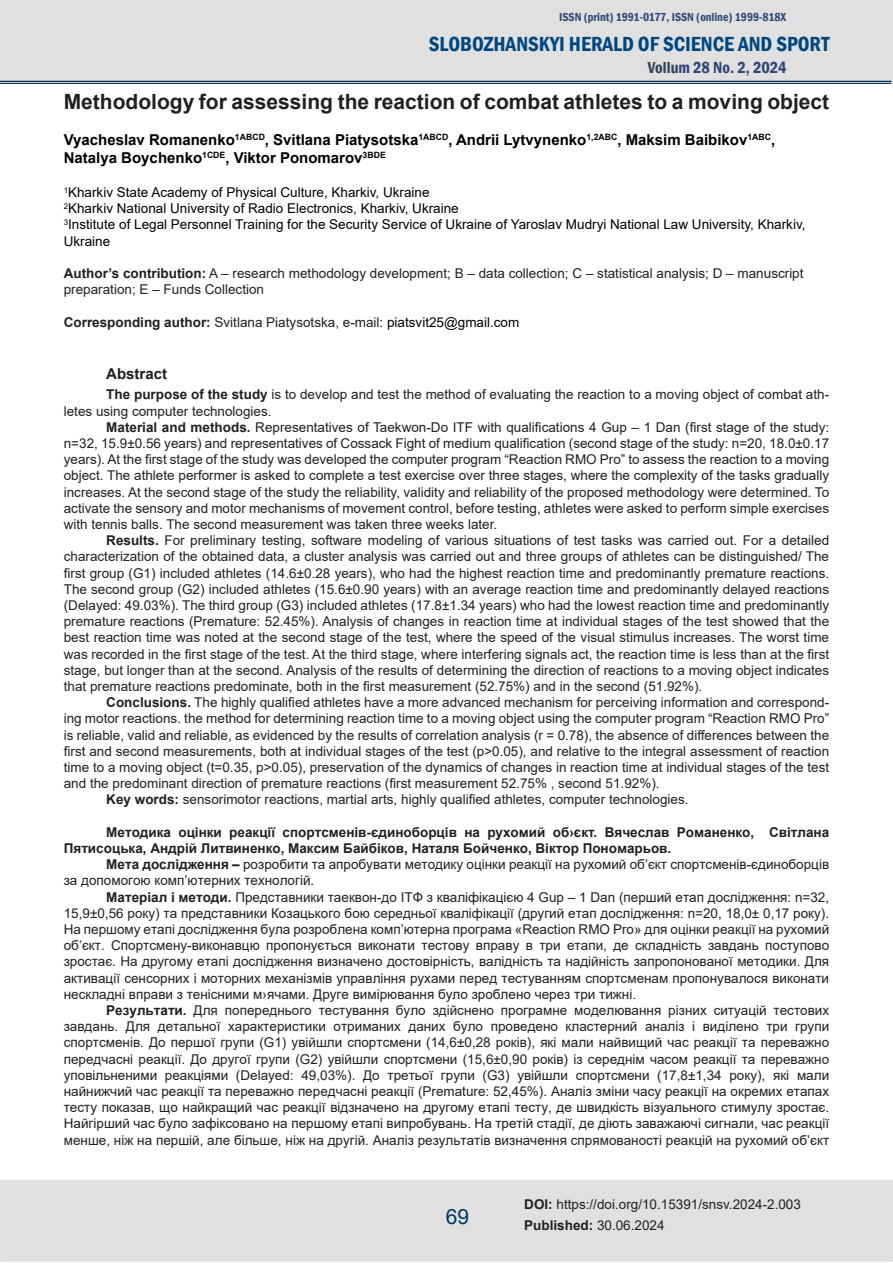
<style>
.page{position:relative;width:893px;height:1263px;background:#fff}
.page>*{position:absolute;margin:0;border:0;box-sizing:border-box;transform-origin:0 0}
.t1{font:700 21px "Arial";color:#231f20}
.t2{font:600 condensed 21px "Franklin Gothic";color:#00477f}
.t3{font:21px "Arial";color:#036}
.t4{font:600 condensed 16.5px "Franklin Gothic";color:#314677}
.t5{font:700 15px/18px "Arial";color:#000}
.Основний_текст{font:700 15px "Arial";color:#231f20}
.Основний_текст-2{font:13.5px/16.2px "Arial";color:#231f20;text-align:justify}
.t6{font:13.5px/16.2px "Arial";color:#000}
.Основний_текст-3{font:700 13.5px/16.2px "Arial";color:#231f20}
.t7{font:600 condensed 12px "Franklin Gothic";color:#314a76}
.s1{color:#314f5b}
.s2{color:#31455d}
.s3{font-weight:700}
.s4{color:#000}
.s5{font-weight:400}
</style>
<div class="page">
<div style="left:0;top:1180px;width:893px;height:82px;background:#e0e0e0"></div>
<div style="left:0;top:0;width:893px;height:82px;background:#e0e0e0;border:2px solid #e1e2e4"></div>
<hr style="left:0;top:81px;width:891px;height:1px;background:#0c3153">
<hr style="left:0;top:83px;width:891px;height:1px;background:#0c3153">
<p class="t7" style="left:559px;top:9px;width:229px"><span class="s1">I</span>SSN (print) 1991-0177, ISSN (online) 1999-818X</p>
<p class="t4" style="left:648px;top:57px;width:140px"><span class="s2">Vollu</span>m 28 No. 2, 2024</p>
<h1 class="t2" style="left:429px;top:30px;width:402px">SLOBOZHANSKYI HERALD OF SCIENCE AND SPORT</h1>
<p class="t1" style="left:64px;top:87px;width:767px">Methodology for assessing the reaction of combat athletes to a moving object</p>
<p class="t5" style="left:64px;top:131px;width:713px">Vyacheslav Romanenko<sup>1ABCD</sup>, Svitlana Рiatysotska<sup>1ABCD</sup>, Andrii Lytvynenko<sup>1,2ABC</sup>, Maksim Baibikov<sup>1ABC</sup>,<br>Natalya Boychenko<sup>1CDЕ</sup>, Viktor Ponomarov<sup>3BDЕ</sup></p>
<p class="t6" style="left:64px;top:184px;width:367px"><sup>1</sup>Kharkiv State Academy of Physical Culture, Kharkiv, Ukraine</p>
<p class="t6" style="left:64px;top:200px;width:396px"><sup>2</sup>Kharkiv National University of Radio Electronics, Kharkiv, Ukraine</p>
<p class="t6" style="left:64px;top:217px;width:743px"><sup>3</sup>Institute of Legal Personnel Training for the Security Service of Ukraine of Yaroslav Mudryi National Law University, Kharkiv,<br>Ukraine</p>
<p class="Основний_текст-2" style="left:64px;top:265px;width:741px"><span class="s3">Author’s contribution:</span> A – research methodology development; B – data collection; C – statistical analysis; D – manuscript preparation; E – Funds Collection</p>
<p class="Основний_текст-2" style="left:64px;top:314px;width:457px"><span class="s3">Corresponding author:</span> Svitlana Рiatysotska, e-mail: <span class="s4">piatsvit25@gmail.com</span></p>
<p class="Основний_текст" style="left:106px;top:363px;width:62px">Abstract</p>
<p class="Основний_текст-2" style="left:64px;top:386px;width:767px;text-indent:43px"><span class="s3">The purpose of the study</span> is to develop and test the method of evaluating the reaction to a moving object of combat ath&shy;letes using computer technologies.</p>
<p class="Основний_текст-2" style="left:64px;top:419px;width:767px;text-indent:43px"><span class="s3">Material and methods.</span> Representatives of Taekwon-Do ITF with qualifications 4 Gup – 1 Dan (first stage of the study: n=32, 15.9±0.56 years) and representatives of Cossack Fight of medium qualification (second stage of the study: n=20, 18.0±0.17 years). At the first stage of the study was developed the computer program “Reaction RMO Pro” to assess the reaction to a moving object. The athlete performer is asked to complete a test exercise over three stages, where the complexity of the tasks gradually increases. At the second stage of the study the reliability, validity and reliability of the proposed methodology were determined. To activate the sensory and motor mechanisms of movement control, before testing, athletes were asked to perform simple exercises with tennis balls. The second measurement was taken three weeks later.</p>
<p class="Основний_текст-2" style="left:64px;top:532px;width:767px;text-indent:43px"><span class="s3">Results.</span> For preliminary testing, software modeling of various situations of test tasks was carried out. For a detailed characterization of the obtained data, a cluster analysis was carried out and three groups of athletes can be distinguished/ The first group (G1) included athletes (14.6±0.28 years), who had the highest reaction time and predominantly premature reactions.<br>The second group (G2) included athletes (15.6±0.90 years) with an average reaction time and predominantly delayed reactions (Delayed: 49.03%). The third group (G3) included athletes (17.8±1.34 years) who had the lowest reaction time and predominantly premature reactions (Premature: 52.45%). Analysis of changes in reaction time at individual stages of the test showed that the best reaction time was noted at the second stage of the test, where the speed of the visual stimulus increases. The worst time was recorded in the first stage of the test. At the third stage, where interfering signals act, the reaction time is less than at the first stage, but longer than at the second. Analysis of the results of determining the direction of reactions to a moving object indicates that premature reactions predominate, both in the first measurement (52.75%) and in the second (51.92%).</p>
<p class="Основний_текст-2" style="left:64px;top:694px;width:767px;text-indent:43px"><span class="s3">Conclusions.</span> The highly qualified athletes have a more advanced mechanism for perceiving information and correspond&shy;ing motor reactions. the method for determining reaction time to a moving object using the computer program “Reaction RMO Pro” is reliable, valid and reliable, as evidenced by the results of correlation analysis (r = 0.78), the absence of differences between the first and second measurements, both at individual stages of the test (p&gt;0.05), and relative to the integral assessment of reaction time to a moving object (t=0.35, p&gt;0.05), preservation of the dynamics of changes in reaction time at individual stages of the test and the predominant direction of premature reactions (first measurement 52.75% , second 51.92%).</p>
<p class="Основний_текст-2" style="left:106px;top:791px;width:584px"><span class="s3">Key words:</span> sensorimotor reactions, martial arts, highly qualified athletes, computer technologies.</p>
<p class="Основний_текст-3" style="left:64px;top:824px;width:767px;text-indent:43px">Методика оцінки реакції спортсменів-єдиноборців на рухомий об›єкт. Вячеслав Романенко, Світлана<br>Пятисоцька, Андрій Литвиненко, Максим Байбіков, Наталя Бойченко, Віктор Пономарьов.</p>
<p class="Основний_текст-2" style="left:64px;top:856px;width:767px;text-indent:43px"><span class="s3">Мета дослідження –</span> розробити та апробувати методику оцінки реакції на рухомий об’єкт спортсменів-єдиноборців за допомогою комп’ютерних технологій.</p>
<p class="Основний_текст-2" style="left:64px;top:889px;width:767px;text-indent:43px"><span class="s3">Матеріал і методи.</span> Представники таеквон-до ІТФ з кваліфікацією 4 Gup – 1 Dan (перший етап дослідження: n=32, 15,9±0,56 року) та представники Козацького бою середньої кваліфікації (другий етап дослідження: n=20, 18,0± 0,17 року).<br>На першому етапі дослідження була розроблена комп’ютерна програма «Reaction RMO Pro» для оцінки реакції на рухомий об’єкт. Спортсмену-виконавцю пропонується виконати тестову вправу в три етапи, де складність завдань поступово зростає. На другому етапі дослідження визначено достовірність, валідність та надійність запропонованої методики. Для активації сенсорних і моторних механізмів управління рухами перед тестуванням спортсменам пропонувалося виконати нескладні вправи з тенісними м›ячами. Друге вимірювання було зроблено через три тижні.</p>
<p class="Основний_текст-2" style="left:64px;top:1002px;width:767px;text-indent:43px"><span class="s3">Результати.</span> Для попереднього тестування було здійснено програмне моделювання різних ситуацій тестових завдань. Для детальної характеристики отриманих даних було проведено кластерний аналіз і виділено три групи спортсменів. До першої групи (G1) увійшли спортсмени (14,6±0,28 років), які мали найвищий час реакції та переважно передчасні реакції. До другої групи (G2) увійшли спортсмени (15,6±0,90 років) із середнім часом реакції та переважно уповільненими реакціями (Delayed: 49,03%). До третьої групи (G3) увійшли спортсмени (17,8±1,34 року), які мали найнижчий час реакції та переважно передчасні реакції (Premature: 52,45%). Аналіз зміни часу реакції на окремих етапах тесту показав, що найкращий час реакції відзначено на другому етапі тесту, де швидкість візуального стимулу зростає.<br>Найгірший час було зафіксовано на першому етапі випробувань. На третій стадії, де діють заважаючі сигнали, час реакції менше, ніж на першій, але більше, ніж на другій. Аналіз результатів визначення спрямованості реакцій на рухомий об’єкт</p>
<h1 class="t3" style="left:446px;top:1202px;width:25px">69</h1>
<p class="Основний_текст-2" style="left:524px;top:1196px;width:278px"><span class="s3">DOI:</span> https://doi.org/10.15391/snsv.2024-2.003</p>
<p class="Основний_текст-3" style="left:524px;top:1217px;width:142px">Published: <span class="s5">30.06.2024</span></p>
</div>
